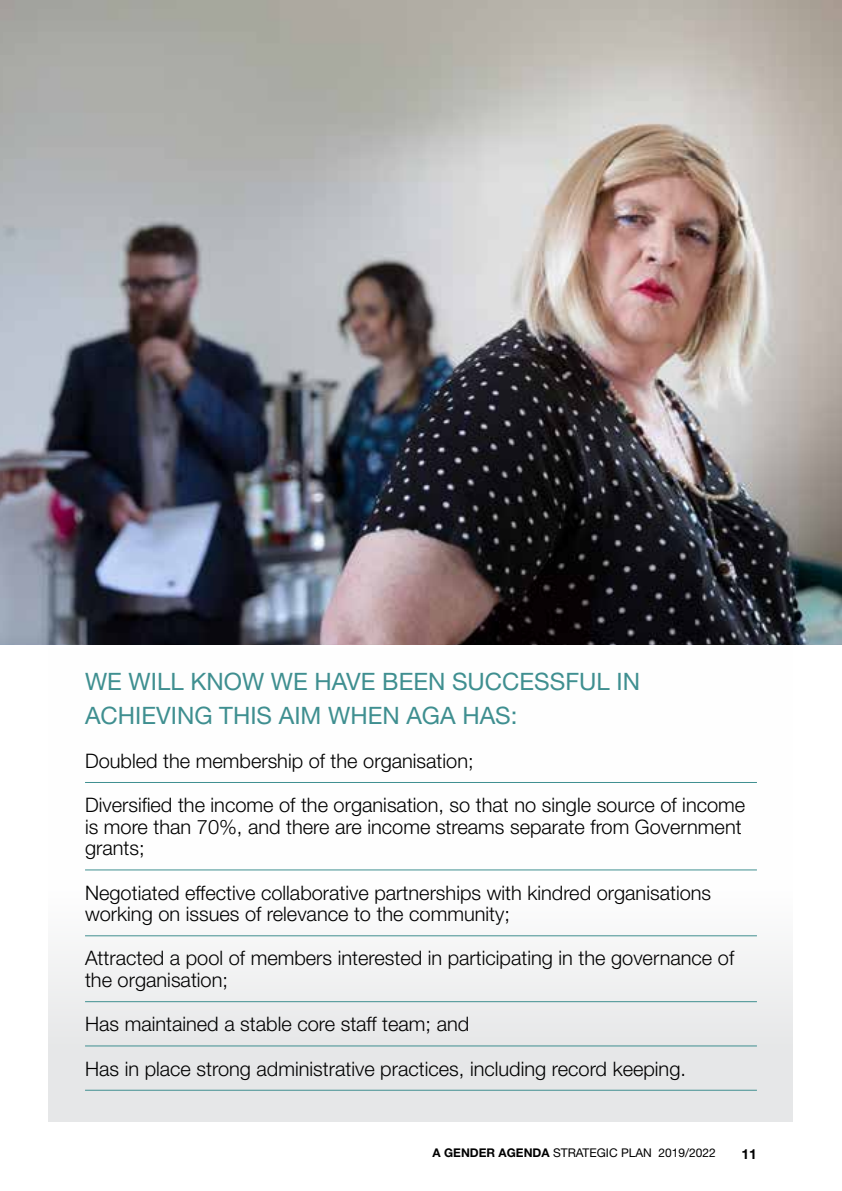
<style>
.page{position:relative;width:842px;height:1191px;background:#fff}
.page>*{position:absolute;margin:0;border:0;box-sizing:border-box;transform-origin:0 0}
.t1{font:24px/34px "Helvetica Neue";color:#3f8f90}
.t2{font:300 20px/21.6px "Helvetica Neue";color:#000}
.t3{font:700 14px "Helvetica Neue";color:#000}
.t4{font:12px "Helvetica Neue";color:#000}
.s1{font-weight:700}
</style>
<div class="page">
<div style="left:49px;top:648px;width:744px;height:473px;background:linear-gradient(to bottom,#fff,#e3e6e7)"></div>
<hr style="left:85px;top:782px;width:672px;height:1px;background:#3f8f90">
<hr style="left:85px;top:869px;width:672px;height:1px;background:#3f8f90">
<hr style="left:85px;top:935px;width:672px;height:1px;background:#3f8f90">
<hr style="left:85px;top:1001px;width:672px;height:1px;background:#3f8f90">
<hr style="left:85px;top:1045px;width:672px;height:1px;background:#3f8f90">
<hr style="left:85px;top:1089px;width:672px;height:1px;background:#3f8f90">
<img style="left:0;top:0;width:842px;height:644px">
<p class="t1" style="left:85px;top:663px;width:556px">WE WILL KNOW WE HAVE BEEN SUCCESSFUL IN<br>ACHIEVING THIS AIM WHEN AGA HAS:</p>
<p class="t2" style="left:85px;top:749px;width:390px">Doubled the membership of the organisation;</p>
<p class="t2" style="left:85px;top:793px;width:662px">Diversified the income of the organisation, so that no single source of income is more than 70%, and there are income streams separate from Government grants;</p>
<p class="t2" style="left:85px;top:881px;width:628px">Negotiated effective collaborative partnerships with kindred organisations working on issues of relevance to the community;</p>
<p class="t2" style="left:85px;top:947px;width:651px">Attracted a pool of members interested in participating in the governance of the organisation;</p>
<p class="t2" style="left:85px;top:1013px;width:386px">Has maintained a stable core staff team; and</p>
<p class="t2" style="left:85px;top:1057px;width:602px">Has in place strong administrative practices, including record keeping.</p>
<p class="t4" style="left:433px;top:1145px;width:285px"><span class="s1">A GENDER AGENDA</span> STRATEGIC PLAN 2019/2022</p>
<p class="t3" style="left:741px;top:1145px;width:17px">11</p>
</div>
